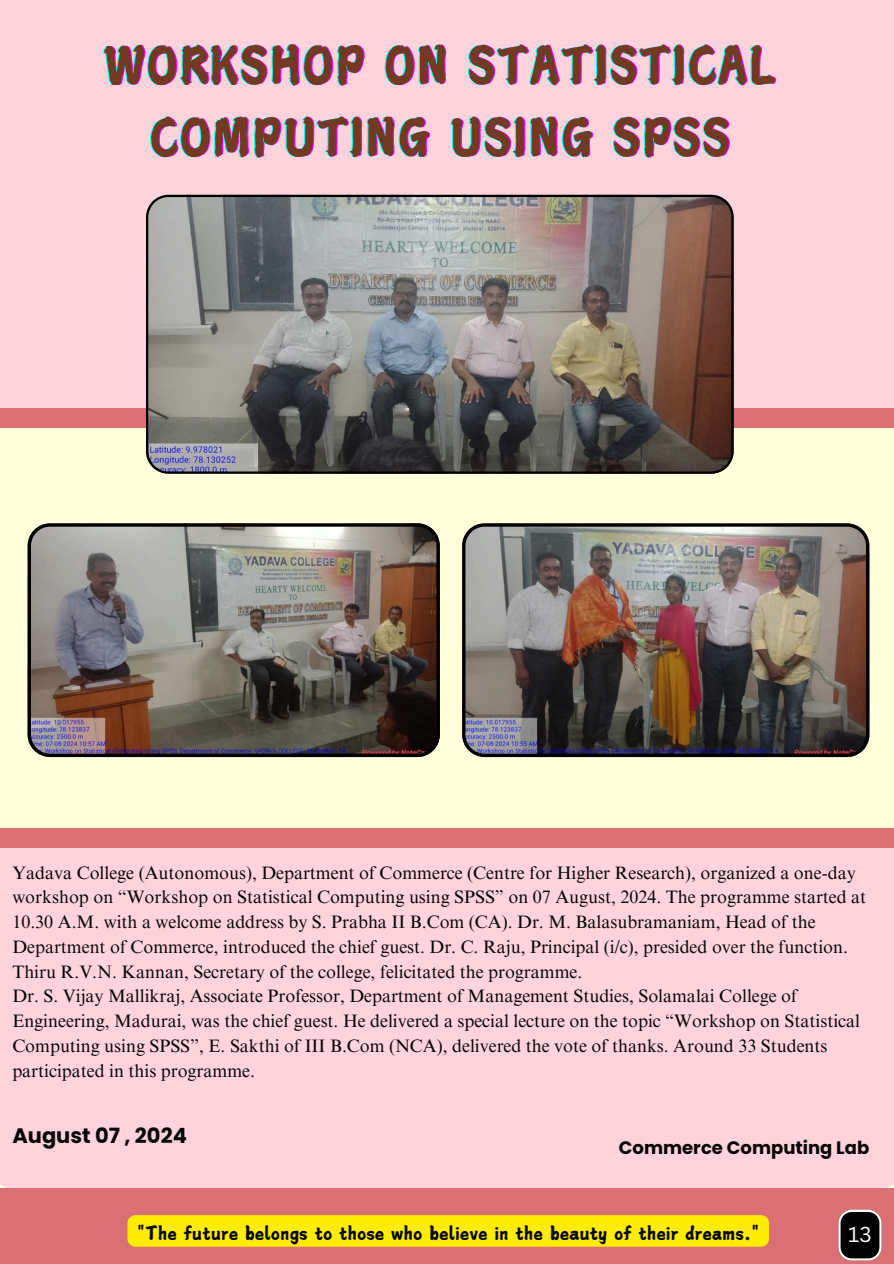
<style>
.page{position:relative;width:894px;height:1264px;background:#fff}
.page>*{position:absolute;margin:0;border:0;box-sizing:border-box;transform-origin:0 0}
.t1{font:60px/72px "Canva Travelers Dragon Latin";color:#0ff;text-align:center}
.t2{font:22.5px "Canva Travelers Dragon Latin";color:#070707}
.t3{font:700 21px "Poppins";color:#070707}
.t4{font:21px "Canva Sans";color:#fff}
.t5{font:18px/24.8px "Times NRMT Pro";color:#070707}
.t6{font:700 18px "Poppins";color:#070707}
</style>
<div class="page">
<div style="left:0;top:0;width:893px;height:1263px;background:#ffffdc"></div>
<div style="left:0;top:0;width:893px;height:421px;background:#ffd3db"></div>
<div style="left:0;top:848px;width:893px;height:339px;background:#ffd3db"></div>
<div style="left:0;top:408px;width:893px;height:19px;background:#da7073"></div>
<div style="left:0;top:828px;width:893px;height:20px;background:#da7073"></div>
<div style="left:0;top:1187px;width:893px;height:76px;background:#da7073"></div>
<img style="left:146px;top:195px;width:587px;height:279px">
<img style="left:28px;top:523px;width:411px;height:234px">
<img style="left:462px;top:523px;width:407px;height:234px">
<div style="left:127px;top:1215px;width:641px;height:31px;background:#ffed00;border-radius:8px"></div>
<svg style="left:838px;top:1209px;width:43px;height:51px;background:#352d2c"></svg>
<h1 class="t1" style="left:101px;top:25px;width:676px">WORKSHOP ON STATISTICAL<br>COMPUTING USING SPSS</h1>
<p class="t5" style="left:12px;top:862px;width:855px">Yadava College (Autonomous), Department of Commerce (Centre for Higher Research), organized a one-day workshop on “Workshop on Statistical Computing using SPSS” on 07 August, 2024. The programme started at</p>
<p class="t5" style="left:12px;top:911px;width:836px">10.30 A.M. with a welcome address by S. Prabha II B.Com (CA). Dr. M. Balasubramaniam, Head of the<br>Department of Commerce, introduced the chief guest. Dr. C. Raju, Principal (i/c), presided over the function.<br>Thiru R.V.N. Kannan, Secretary of the college, felicitated the programme.</p>
<h2 class="t5" style="left:12px;top:986px;width:849px">Dr. S. Vijay Mallikraj, Associate Professor, Department of Management Studies, Solamalai College of Engineering, Madurai, was the chief guest. He delivered a special lecture on the topic “Workshop on Statistical Computing using SPSS”, E. Sakthi of III B.Com (NCA), delivered the vote of thanks. Around 33 Students participated in this programme.</h2>
<h4 class="t3" style="left:12px;top:1120px;width:176px">August 07 , 2024</h4>
<h3 class="t6" style="left:618px;top:1134px;width:252px">Commerce Computing Lab</h3>
<p class="t2" style="left:136px;top:1219px;width:625px">"The future belongs to those who believe in the beauty of their dreams."</p>
<p class="t4" style="left:848px;top:1219px;width:25px">13</p>
</div>
